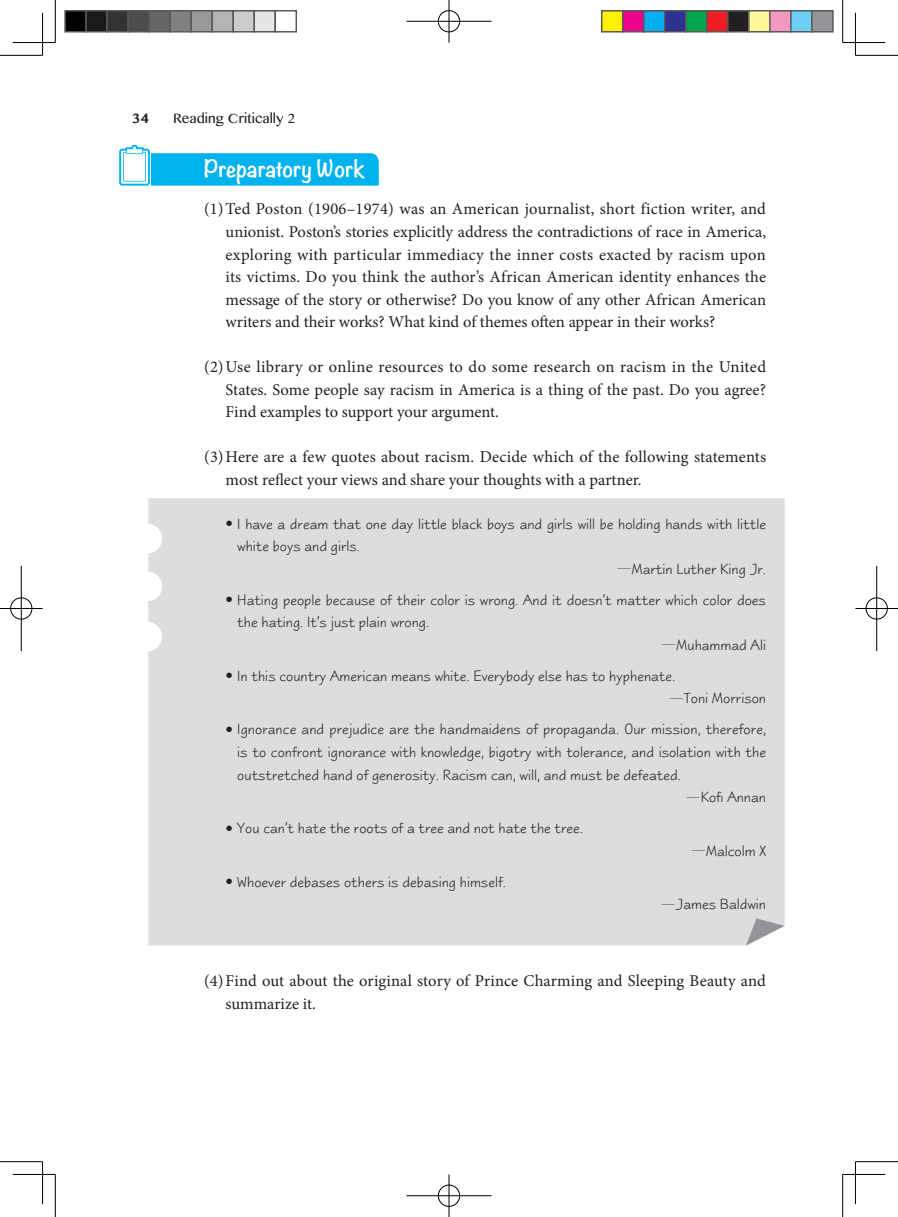
<style>
.page{position:relative;width:898px;height:1217px;background:#fff}
.page>*{position:absolute;margin:0;border:0;box-sizing:border-box;transform-origin:0 0}
.t1{font:700 21px "Noteworthy";color:#fff}
.t2{font:16.5px/22.5px "Minion Pro";color:#231f20;text-align:justify}
.t3{font:15px/22.5px "Taffy";color:#231f20}
.t4{font:13.5px "Malayalam MN";color:#231f20}
.t5{font:700 13.5px "Malayalam MN";color:#231f20}
.s1{font-family:"Adobe Song Std";font-weight:300}
</style>
<div class="page">
<div style="left:148px;top:498px;width:636px;height:447px;background:#dcdddf"></div>
<svg style="left:745px;top:918px;width:39px;height:27px"></svg>
<div style="left:132px;top:523px;width:30px;height:30px;background:#fff;border-radius:50%"></div>
<svg style="left:119px;top:145px;width:259px;height:40px"></svg>
<div style="left:132px;top:571px;width:30px;height:30px;background:#fff;border-radius:50%"></div>
<div style="left:132px;top:621px;width:30px;height:30px;background:#fff;border-radius:50%"></div>
<hr style="left:0;top:55px;width:43px;height:1px;background:#000">
<hr style="left:855px;top:55px;width:42px;height:1px;background:#000">
<hr style="left:0;top:1161px;width:43px;height:1px;background:#000">
<hr style="left:855px;top:1161px;width:42px;height:1px;background:#000">
<hr style="left:55px;top:0;width:1px;height:43px;background:#000">
<hr style="left:55px;top:1174px;width:1px;height:42px;background:#000">
<hr style="left:842px;top:0;width:1px;height:43px;background:#000">
<hr style="left:842px;top:1174px;width:1px;height:42px;background:#000">
<hr style="left:13px;top:42px;width:42px;height:1px;background:#000">
<hr style="left:842px;top:42px;width:42px;height:1px;background:#000">
<hr style="left:13px;top:1173px;width:42px;height:1px;background:#000">
<hr style="left:842px;top:1173px;width:42px;height:1px;background:#000">
<hr style="left:42px;top:13px;width:1px;height:42px;background:#000">
<hr style="left:42px;top:1161px;width:1px;height:42px;background:#000">
<hr style="left:854px;top:13px;width:1px;height:42px;background:#000">
<hr style="left:854px;top:1161px;width:1px;height:42px;background:#000">
<div style="left:437px;top:10px;width:23px;height:23px;border:2px solid #fff;border-radius:50%"></div>
<hr style="left:406px;top:20px;width:85px;height:2px;background:#fff">
<hr style="left:448px;top:0;width:2px;height:43px;background:#fff">
<div style="left:438px;top:10px;width:21px;height:22px;border:1px solid #000;border-radius:50%"></div>
<hr style="left:406px;top:21px;width:85px;height:1px;background:#000">
<hr style="left:448px;top:0;width:1px;height:43px;background:#000">
<div style="left:437px;top:1183px;width:23px;height:23px;border:2px solid #fff;border-radius:50%"></div>
<hr style="left:406px;top:1194px;width:85px;height:2px;background:#fff">
<hr style="left:448px;top:1174px;width:2px;height:42px;background:#fff">
<div style="left:438px;top:1184px;width:21px;height:22px;border:1px solid #000;border-radius:50%"></div>
<hr style="left:406px;top:1195px;width:85px;height:1px;background:#000">
<hr style="left:448px;top:1174px;width:1px;height:42px;background:#000">
<div style="left:10px;top:596px;width:23px;height:24px;border:2px solid #fff;border-radius:50%"></div>
<hr style="left:0;top:607px;width:43px;height:2px;background:#fff">
<hr style="left:20px;top:566px;width:2px;height:85px;background:#fff">
<div style="left:10px;top:597px;width:22px;height:22px;border:1px solid #000;border-radius:50%"></div>
<hr style="left:0;top:608px;width:43px;height:1px;background:#000">
<hr style="left:21px;top:566px;width:1px;height:85px;background:#000">
<div style="left:864px;top:596px;width:23px;height:24px;border:2px solid #fff;border-radius:50%"></div>
<hr style="left:855px;top:607px;width:42px;height:2px;background:#fff">
<hr style="left:875px;top:566px;width:2px;height:85px;background:#fff">
<div style="left:865px;top:597px;width:22px;height:22px;border:1px solid #000;border-radius:50%"></div>
<hr style="left:855px;top:608px;width:42px;height:1px;background:#000">
<hr style="left:876px;top:566px;width:1px;height:85px;background:#000">
<div style="left:65px;top:11px;width:21px;height:21px;background:#000"></div>
<div style="left:64px;top:10px;width:23px;height:23px;border:2px solid #595959"></div>
<div style="left:86px;top:11px;width:21px;height:21px;background:#1a1a1a"></div>
<div style="left:85px;top:10px;width:23px;height:23px;border:2px solid #595959"></div>
<div style="left:107px;top:11px;width:21px;height:21px;background:#333"></div>
<div style="left:106px;top:10px;width:23px;height:23px;border:2px solid #595959"></div>
<div style="left:128px;top:11px;width:21px;height:21px;background:#4d4d4d"></div>
<div style="left:127px;top:10px;width:23px;height:23px;border:2px solid #595959"></div>
<div style="left:149px;top:11px;width:21px;height:21px;background:#666"></div>
<div style="left:148px;top:10px;width:23px;height:23px;border:2px solid #595959"></div>
<div style="left:170px;top:11px;width:21px;height:21px;background:#808080"></div>
<div style="left:169px;top:10px;width:23px;height:23px;border:2px solid #595959"></div>
<div style="left:191px;top:11px;width:21px;height:21px;background:#999"></div>
<div style="left:190px;top:10px;width:23px;height:23px;border:2px solid #595959"></div>
<div style="left:212px;top:11px;width:21px;height:21px;background:#b3b3b3"></div>
<div style="left:211px;top:10px;width:23px;height:23px;border:2px solid #595959"></div>
<div style="left:233px;top:11px;width:21px;height:21px;background:#ccc"></div>
<div style="left:232px;top:10px;width:23px;height:23px;border:2px solid #595959"></div>
<div style="left:254px;top:11px;width:21px;height:21px;background:#e6e6e6"></div>
<div style="left:253px;top:10px;width:23px;height:23px;border:2px solid #595959"></div>
<div style="left:274px;top:10px;width:23px;height:23px;border:2px solid #595959"></div>
<div style="left:601px;top:11px;width:21px;height:21px;background:#fff101"></div>
<div style="left:600px;top:10px;width:23px;height:23px;border:2px solid #595959"></div>
<div style="left:622px;top:11px;width:21px;height:21px;background:#ed028c"></div>
<div style="left:621px;top:10px;width:23px;height:23px;border:2px solid #595959"></div>
<div style="left:643px;top:11px;width:21px;height:21px;background:#00aeef"></div>
<div style="left:642px;top:10px;width:23px;height:23px;border:2px solid #595959"></div>
<div style="left:664px;top:11px;width:21px;height:21px;background:#2e3092"></div>
<div style="left:663px;top:10px;width:23px;height:23px;border:2px solid #595959"></div>
<div style="left:685px;top:11px;width:21px;height:21px;background:#00a54f"></div>
<div style="left:684px;top:10px;width:23px;height:23px;border:2px solid #595959"></div>
<div style="left:706px;top:11px;width:21px;height:21px;background:#ee1d23"></div>
<div style="left:705px;top:10px;width:23px;height:23px;border:2px solid #595959"></div>
<div style="left:727px;top:11px;width:21px;height:21px;background:#231f20"></div>
<div style="left:726px;top:10px;width:23px;height:23px;border:2px solid #595959"></div>
<div style="left:748px;top:11px;width:21px;height:21px;background:#fff79a"></div>
<div style="left:747px;top:10px;width:23px;height:23px;border:2px solid #595959"></div>
<div style="left:769px;top:11px;width:21px;height:21px;background:#f499c2"></div>
<div style="left:768px;top:10px;width:23px;height:23px;border:2px solid #595959"></div>
<div style="left:790px;top:11px;width:21px;height:21px;background:#6bcff6"></div>
<div style="left:789px;top:10px;width:23px;height:23px;border:2px solid #595959"></div>
<div style="left:811px;top:11px;width:21px;height:21px;background:#939598"></div>
<div style="left:810px;top:10px;width:23px;height:23px;border:2px solid #595959"></div>
<p class="t5" style="left:132px;top:110px;width:19px">34</p>
<p class="t4" style="left:173px;top:110px;width:123px">Reading Critically 2</p>
<p class="t1" style="left:204px;top:150px;width:162px">Preparatory Work</p>
<p class="t2" style="left:225px;top:198px;width:542px;text-indent:-21px">(1)Ted Poston (1906–1974) was an American journalist, short fiction writer, and unionist. Poston’s stories explicitly address the contradictions of race in America, exploring with particular immediacy the inner costs exacted by racism upon its victims. Do you think the author’s African American identity enhances the message of the story or otherwise? Do you know of any other African American writers and their works? What kind of themes often appear in their works?</p>
<p class="t2" style="left:225px;top:355px;width:542px;text-indent:-21px">(2)Use library or online resources to do some research on racism in the United States. Some people say racism in America is a thing of the past. Do you agree?<br>Find examples to support your argument.</p>
<p class="t2" style="left:225px;top:445px;width:542px;text-indent:-21px">(3)Here are a few quotes about racism. Decide which of the following statements most reflect your views and share your thoughts with a partner.</p>
<p class="t3" style="left:225px;top:512px;width:541px"><sup>●</sup> I have a dream that one day little black boys and girls will be holding hands with little</p>
<p class="t3" style="left:237px;top:535px;width:124px">white boys and girls.</p>
<p class="t3" style="left:616px;top:557px;width:151px"><span class="s1">—</span>Martin Luther King Jr.</p>
<p class="t3" style="left:225px;top:588px;width:541px"><sup>●</sup> Hating people because of their color is wrong. And it doesn’t matter which color does</p>
<p class="t3" style="left:237px;top:611px;width:193px">the hating. It’s just plain wrong.</p>
<p class="t3" style="left:661px;top:633px;width:106px"><span class="s1">—</span>Muhammad Ali</p>
<p class="t3" style="left:668px;top:664px;width:99px;text-indent:-443px"><sup>●</sup> In this country American means white. Everybody else has to hyphenate.<br><span class="s1">—</span>Toni Morrison</p>
<p class="t3" style="left:225px;top:718px;width:542px"><sup>●</sup> Ignorance and prejudice are the handmaidens of propaganda. Our mission, therefore,</p>
<p class="t3" style="left:237px;top:740px;width:530px">is to confront ignorance with knowledge, bigotry with tolerance, and isolation with the</p>
<p class="t3" style="left:237px;top:763px;width:445px">outstretched hand of generosity. Racism can, will, and must be defeated.</p>
<p class="t3" style="left:685px;top:785px;width:82px"><span class="s1">—</span>Kofi Annan</p>
<p class="t3" style="left:225px;top:816px;width:359px"><sup>●</sup> You can’t hate the roots of a tree and not hate the tree.</p>
<p class="t3" style="left:690px;top:839px;width:77px"><span class="s1">—</span>Malcolm X</p>
<p class="t3" style="left:225px;top:870px;width:282px"><sup>●</sup> Whoever debases others is debasing himself.</p>
<p class="t3" style="left:660px;top:892px;width:107px"><span class="s1">—</span>James Baldwin</p>
<p class="t2" style="left:225px;top:969px;width:541px;text-indent:-21px">(4)Find out about the original story of Prince Charming and Sleeping Beauty and summarize it.</p>
</div>
